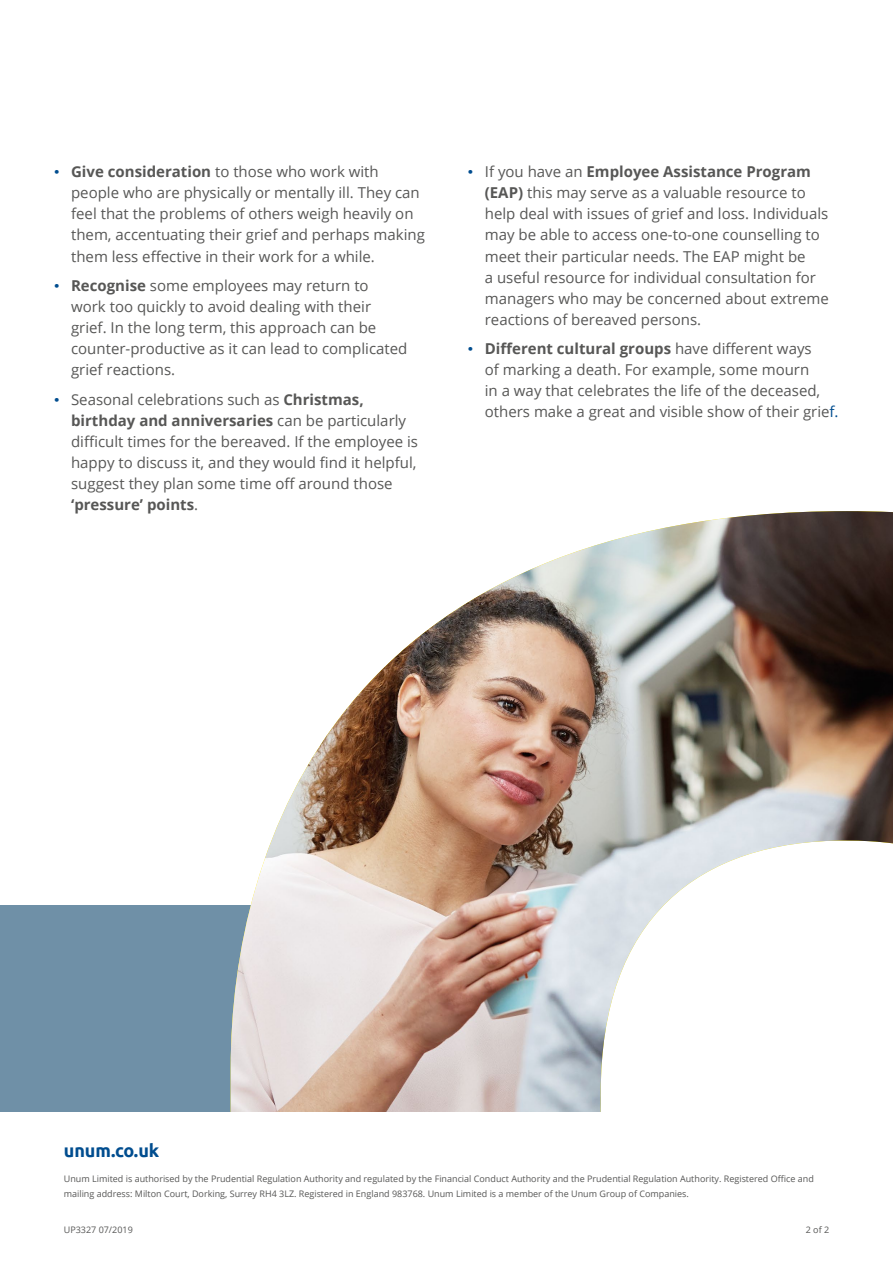
<style>
.page{position:relative;width:893px;height:1263px;background:#fff}
.page>*{position:absolute;margin:0;border:0;box-sizing:border-box;transform-origin:0 0}
.t1{font:700 18px "Ubuntu";color:#004d8f}
.t2{font:15px/21px "Open Sans";color:#575756}
.t3{font:9px/15px "Open Sans";color:#575756}
.s1{font-family:"Ubuntu";color:#004d8f}
.s2{font-weight:700}
.s3{color:#004d8f}
</style>
<div class="page">
<div style="left:0;top:906px;width:276px;height:207px;background:#6f90a7"></div>
<img style="left:231px;top:511px;width:662px;height:602px">
<p class="t2" style="left:71px;top:161px;width:355px;text-indent:-17px"><span class="s1">•</span> <span class="s2">Give consideration</span> to those who work with people who are physically or mentally ill. They can feel that the problems of others weigh heavily on them, accentuating their grief and perhaps making them less effective in their work for a while.</p>
<p class="t2" style="left:71px;top:275px;width:338px;text-indent:-17px"><span class="s1">•</span> <span class="s2">Recognise</span> some employees may return to<br>work too quickly to avoid dealing with their grief. In the long term, this approach can be counter-productive as it can lead to complicated grief reactions.</p>
<p class="t2" style="left:71px;top:388px;width:348px;text-indent:-17px"><span class="s1">•</span> Seasonal celebrations such as <span class="s2">Christmas, birthday and anniversaries</span> can be particularly difficult times for the bereaved. If the employee is happy to discuss it, and they would find it helpful, suggest they plan some time off around those <span class="s2">‘pressure’ points</span>.</p>
<p class="t2" style="left:485px;top:161px;width:346px;text-indent:-17px"><span class="s1">•</span> If you have an <span class="s2">Employee Assistance Program (EAP)</span> this may serve as a valuable resource to help deal with issues of grief and loss. Individuals may be able to access one-to-one counselling to meet their particular needs. The EAP might be<br>a useful resource for individual consultation for managers who may be concerned about extreme reactions of bereaved persons.</p>
<p class="t2" style="left:485px;top:338px;width:355px;text-indent:-17px"><span class="s1">•</span> <span class="s2">Different cultural groups</span> have different ways<br>of marking a death. For example, some mourn<br>in a way that celebrates the life of the deceased, others make a great and visible show of their grie<span class="s3">f.</span></p>
<p class="t1" style="left:64px;top:1140px;width:97px">unum.co.uk</p>
<p class="t3" style="left:64px;top:1171px;width:752px">Unum Limited is authorised by the Prudential Regulation Authority and regulated by the Financial Conduct Authority and the Prudential Regulation Authority. Registered Office and mailing address: Milton Court, Dorking, Surrey RH4 3LZ. Registered in England 983768. Unum Limited is a member of the Unum Group of Companies.</p>
<p class="t3" style="left:64px;top:1222px;width:71px">UP3327 07/2019</p>
<p class="t3" style="left:806px;top:1222px;width:25px">2 of 2</p>
</div>
